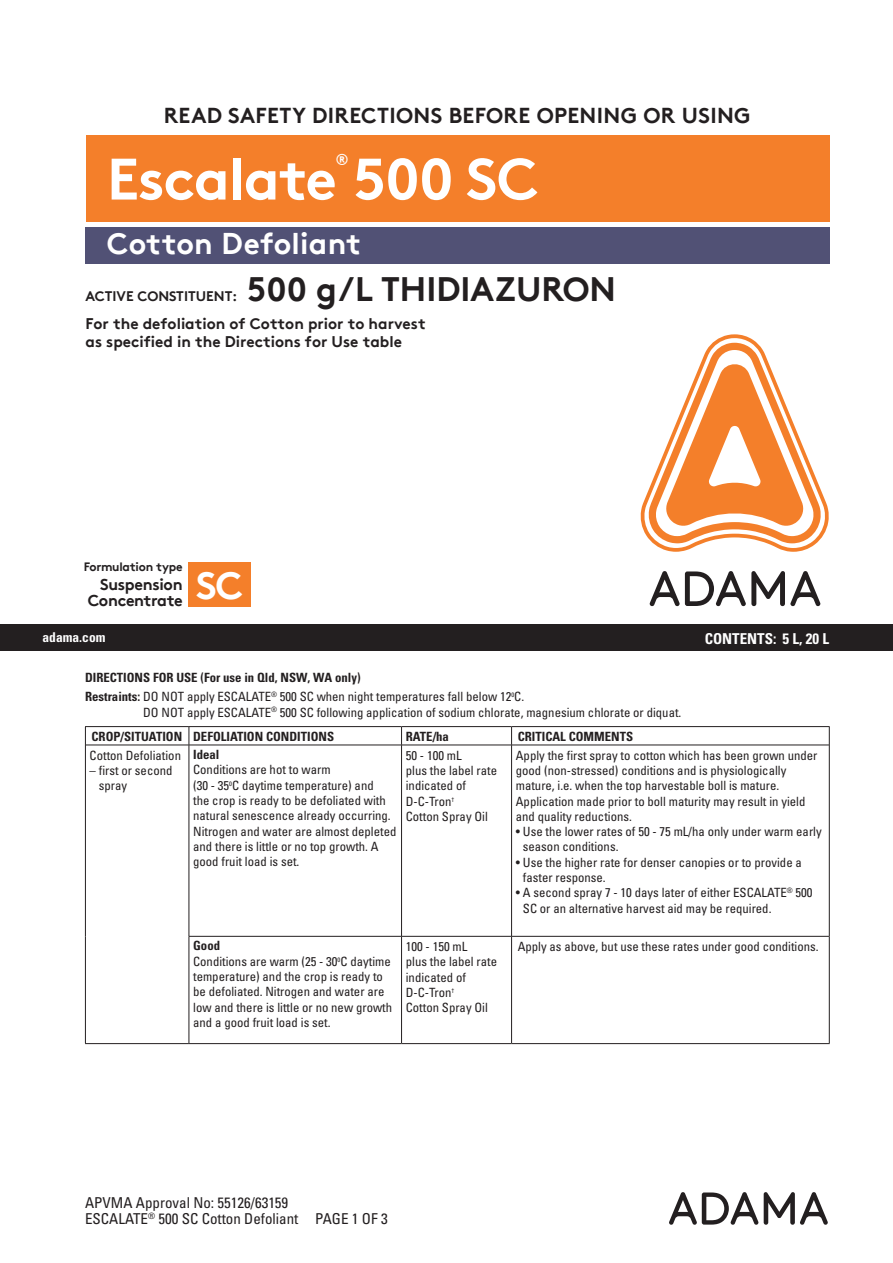
<style>
.page{position:relative;width:893px;height:1263px;background:#fff}
.page>*{position:absolute;margin:0;border:0;box-sizing:border-box;transform-origin:0 0}
.t1{font:700 58.35px "Brown TT";letter-spacing:-.02em;color:#fff}
.t2{font:700 38.7px "Brown TT";color:#fff}
.t3{font:700 33.9px "Brown TT";color:#231f20}
.t4{font:700 30px "Brown TT";letter-spacing:.01em;color:#fff}
.t5{font:700 21.6px "Brown TT";letter-spacing:.015em;color:#231f20}
.t6{font:700 16.05px/16px "Brown TT";letter-spacing:-.02em;color:#231f20;text-align:right}
.t7{font:700 15.9px "Brown TT";color:#fff}
.t8{font:700 15.45px/18px "Brown TT";color:#231f20}
.t9{font:condensed 15px/16.5px "Univers";color:#231f20}
.t10{font:700 condensed 15px "Univers";color:#fff}
.t11{font:700 13.95px "Brown TT";color:#231f20}
.t12{font:700 condensed 13.5px "Univers";color:#fff}
.t13{font:condensed 12.75px/15.3px "Univers";color:#231f20}
.t14{font:700 condensed 12.75px "Univers";color:#231f20}
.t15{font:700 12.15px "Brown TT";letter-spacing:-.02em;color:#231f20}
.s1{font-weight:700}
</style>
<div class="page">
<svg style="left:669px;top:1192px;width:89px;height:33px"></svg>
<svg style="left:764px;top:1192px;width:64px;height:33px"></svg>
<div style="left:86px;top:135px;width:743px;height:86px;background:#f47f2a"></div>
<div style="left:85px;top:227px;width:744px;height:37px;background:#515175"></div>
<div style="left:0;top:625px;width:893px;height:26px;background:#231f20"></div>
<div style="left:188px;top:562px;width:63px;height:44px;background:#f47f2a"></div>
<svg style="left:650px;top:571px;width:170px;height:35px"></svg>
<svg style="left:640px;top:334px;width:189px;height:218px"></svg>
<svg style="left:189px;top:727px;width:1px;height:18px"></svg>
<svg style="left:401px;top:727px;width:1px;height:18px"></svg>
<svg style="left:511px;top:727px;width:1px;height:18px"></svg>
<hr style="left:86px;top:745px;width:103px;height:1px;background:#231f20">
<hr style="left:189px;top:745px;width:213px;height:1px;background:#231f20">
<hr style="left:189px;top:745px;width:1px;height:191px;background:#231f20">
<hr style="left:402px;top:745px;width:110px;height:1px;background:#231f20">
<hr style="left:401px;top:745px;width:1px;height:191px;background:#231f20">
<hr style="left:512px;top:745px;width:317px;height:1px;background:#231f20">
<hr style="left:511px;top:745px;width:1px;height:191px;background:#231f20">
<hr style="left:189px;top:936px;width:213px;height:1px;background:#231f20">
<hr style="left:189px;top:936px;width:1px;height:107px;background:#231f20">
<hr style="left:402px;top:936px;width:110px;height:1px;background:#231f20">
<hr style="left:401px;top:936px;width:1px;height:107px;background:#231f20">
<hr style="left:512px;top:936px;width:317px;height:1px;background:#231f20">
<hr style="left:511px;top:936px;width:1px;height:107px;background:#231f20">
<hr style="left:85px;top:726px;width:104px;height:1px;background:#231f20">
<svg style="left:85px;top:727px;width:1px;height:18px"></svg>
<hr style="left:189px;top:726px;width:213px;height:1px;background:#231f20">
<hr style="left:402px;top:726px;width:110px;height:1px;background:#231f20">
<hr style="left:512px;top:726px;width:318px;height:1px;background:#231f20">
<svg style="left:829px;top:727px;width:1px;height:18px"></svg>
<hr style="left:85px;top:745px;width:1px;height:191px;background:#231f20">
<hr style="left:85px;top:936px;width:1px;height:107px;background:#231f20">
<hr style="left:829px;top:745px;width:1px;height:191px;background:#231f20">
<hr style="left:829px;top:936px;width:1px;height:107px;background:#231f20">
<hr style="left:85px;top:1043px;width:104px;height:1px;background:#231f20">
<hr style="left:189px;top:1043px;width:213px;height:1px;background:#231f20">
<hr style="left:402px;top:1043px;width:110px;height:1px;background:#231f20">
<hr style="left:512px;top:1043px;width:318px;height:1px;background:#231f20">
<h3 class="t5" style="left:164px;top:102px;width:588px">READ SAFETY DIRECTIONS BEFORE OPENING OR USING</h3>
<p class="t7" style="left:336px;top:150px;width:15px">®</p>
<h1 class="t1" style="left:107px;top:144px;width:433px">Escalate 500 SC</h1>
<h3 class="t4" style="left:107px;top:225px;width:255px">Cotton Defoliant</h3>
<p class="t11" style="left:86px;top:287px;width:153px">ACTIVE CONSTITUENT:</p>
<h3 class="t3" style="left:247px;top:268px;width:370px">500 g/L THIDIAZURON</h3>
<p class="t8" style="left:86px;top:314px;width:342px">For the defoliation of Cotton prior to harvest as specified in the Directions for Use table</p>
<p class="t15" style="left:84px;top:559px;width:100px">Formulation type</p>
<p class="t6" style="left:88px;top:576px;width:96px">Suspension<br>Concentrate</p>
<h2 class="t2" style="left:196px;top:561px;width:49px">SC</h2>
<p class="t12" style="left:43px;top:628px;width:64px">adama.com</p>
<p class="t10" style="left:705px;top:630px;width:126px">CONTENTS: 5 L, 20 L</p>
<p class="t13" style="left:85px;top:667px;width:441px;line-height:19.5px"><span class="s1">DIRECTIONS FOR USE (For use in Qld, NSW, WA only)<br>Restraints:</span> DO NOT apply ESCALATE<sup>®</sup> 500 SC when night temperatures fall below 12<sup>0</sup>C.</p>
<p class="t13" style="left:92px;top:700px;width:591px;line-height:24.2px;text-indent:52px">DO NOT apply ESCALATE<sup>®</sup> 500 SC following application of sodium chlorate, magnesium chlorate or diquat.<br><span class="s1">CROP/SITUATION DEFOLIATION CONDITIONS</span></p>
<p class="t14" style="left:406px;top:728px;width:45px">RATE/ha</p>
<p class="t14" style="left:518px;top:728px;width:117px">CRITICAL COMMENTS</p>
<p class="t13" style="left:90px;top:747px;width:93px">Cotton Defoliation</p>
<p class="t13" style="left:99px;top:762px;width:75px;text-indent:-9px">– first or second spray</p>
<p class="t14" style="left:193px;top:747px;width:28px">Ideal</p>
<p class="t13" style="left:193px;top:762px;width:205px">Conditions are hot to warm<br>(30 - 35<sup>0</sup>C daytime temperature) and<br>the crop is ready to be defoliated with natural senescence already occurring.<br>Nitrogen and water are almost depleted and there is little or no top growth. A good fruit load is set.</p>
<p class="t13" style="left:406px;top:747px;width:93px">50 - 100 mL<br>plus the label rate indicated of<br>D-C-Tron<sup>†<br></sup>Cotton Spray Oil</p>
<p class="t13" style="left:516px;top:747px;width:303px">Apply the first spray to cotton which has been grown under good (non-stressed) conditions and is physiologically mature, i.e. when the top harvestable boll is mature.<br>Application made prior to boll maturity may result in yield and quality reductions.</p>
<p class="t13" style="left:523px;top:823px;width:300px;text-indent:-7px">• Use the lower rates of 50 - 75 mL/ha only under warm early season conditions.</p>
<p class="t13" style="left:523px;top:854px;width:281px;text-indent:-7px">• Use the higher rate for denser canopies or to provide a faster response.</p>
<p class="t13" style="left:523px;top:885px;width:291px;text-indent:-7px">• A second spray 7 - 10 days later of either ESCALATE<sup>®</sup> 500<br>SC or an alternative harvest aid may be required.</p>
<p class="t13" style="left:193px;top:938px;width:200px"><span class="s1">Good<br></span>Conditions are warm (25 - 30<sup>0</sup>C daytime temperature) and the crop is ready to be defoliated. Nitrogen and water are low and there is little or no new growth and a good fruit load is set.</p>
<p class="t13" style="left:406px;top:938px;width:93px">100 - 150 mL<br>plus the label rate indicated of<br>D-C-Tron<sup>†<br></sup>Cotton Spray Oil</p>
<p class="t13" style="left:518px;top:938px;width:302px">Apply as above, but use these rates under good conditions.</p>
<p class="t9" style="left:85px;top:1193px;width:304px">APVMA Approval No: 55126/63159<br>ESCALATE<sup>®</sup> 500 SC Cotton Defoliant PAGE 1 OF 3</p>
</div>
